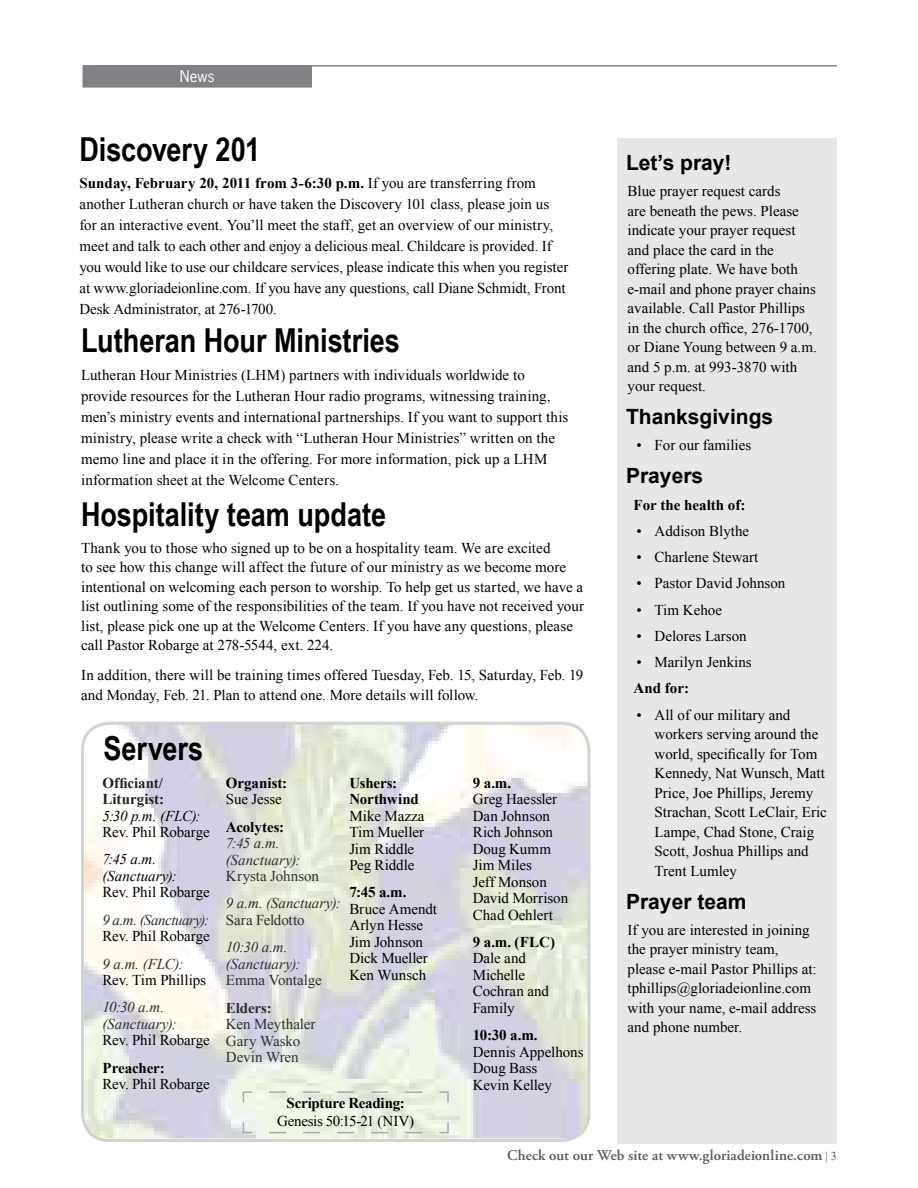
<style>
.page{position:relative;width:918px;height:1188px;background:#fff}
.page>*{position:absolute;margin:0;border:0;box-sizing:border-box;transform-origin:0 0}
.t1{font:700 33px "Arial Narrow";color:#000}
.t2{font:700 21px "Arial";color:#000}
.t3{font:15px/19.5px "Times New Roman";color:#000}
.t4{font:700 15px/16.5px "Times New Roman";letter-spacing:-.005em;color:#000}
.t5{font:italic 15px/16.5px "Times New Roman";color:#2e2e2f}
.t6{font:15px/16.5px "Times New Roman";letter-spacing:-.005em;color:#2e2e2f}
.t7{font:600 15px "Adobe Garamond Pro";letter-spacing:.005em;color:#58595b}
.t8{font:italic 15px/16.5px "Times New Roman";color:#000}
.t9{font:15px "Times New Roman";letter-spacing:-.02em;color:#000}
.t10{font:700 15px/16.5px "Times New Roman";color:#222223}
.t11{font:italic 15px "Times New Roman";letter-spacing:-.03em;color:#2e2e2f}
.t12{font:700 15px "Times New Roman";letter-spacing:-.01em;color:#2e2e2f}
.t13{font:15px "News Gothic Std";color:#fff}
.s1{font-weight:700}
.s2{font-family:"Times New Roman";font-weight:400;font-size:12px}
</style>
<div class="page">
<hr style="left:94px;top:65px;width:743px;height:2px;background:#808285">
<img style="left:82px;top:723px;width:505px;height:416px">
<div style="left:81px;top:722px;width:510px;height:420px;border:3px solid #d1d3d4;border-radius:27px"></div>
<div style="left:617px;top:138px;width:220px;height:1006px;background:#e6e7e8"></div>
<div style="left:83px;top:66px;width:228px;height:21px;background:#808285"></div>
<div style="left:82px;top:65px;width:230px;height:23px;border:2px solid #808285"></div>
<svg style="left:242px;top:1091px;width:208px;height:43px;background:#e8eee0"></svg>
<p class="t13" style="left:180px;top:67px;width:36px">News</p>
<h1 class="t1" style="left:80px;top:124px;width:182px">Discovery 201</h1>
<p class="t3" style="left:80px;top:173px;width:490px;line-height:21px"><span class="s1">Sunday, February 20, 2011 from 3-6:30 p.m.</span> If you are transferring from another Lutheran church or have taken the Discovery 101 class, please join us for an interactive event. You’ll meet the staff, get an overview of our ministry, meet and talk to each other and enjoy a delicious meal. Childcare is provided. If you would like to use our childcare services, please indicate this when you register at www.gloriadeionline.com. If you have any questions, call Diane Schmidt, Front Desk Administrator, at 276-1700.</p>
<h1 class="t1" style="left:81px;top:315px;width:321px">Lutheran Hour Ministries</h1>
<p class="t3" style="left:81px;top:364px;width:489px;line-height:21px">Lutheran Hour Ministries (LHM) partners with individuals worldwide to provide resources for the Lutheran Hour radio programs, witnessing training, men’s ministry events and international partnerships. If you want to support this ministry, please write a check with “Lutheran Hour Ministries” written on the memo line and place it in the offering. For more information, pick up a LHM information sheet at the Welcome Centers.</p>
<h1 class="t1" style="left:81px;top:490px;width:307px">Hospitality team update</h1>
<p class="t3" style="left:81px;top:538px;width:505px">Thank you to those who signed up to be on a hospitality team. We are excited<br>to see how this change will affect the future of our ministry as we become more intentional on welcoming each person to worship. To help get us started, we have a list outlining some of the responsibilities of the team. If you have not received your list, please pick one up at the Welcome Centers. If you have any questions, please call Pastor Robarge at 278-5544, ext. 224.</p>
<p class="t3" style="left:81px;top:665px;width:504px">In addition, there will be training times offered Tuesday, Feb. 15, Saturday, Feb. 19 and Monday, Feb. 21. Plan to attend one. More details will follow.</p>
<h1 class="t1" style="left:104px;top:724px;width:101px">Servers</h1>
<p class="t10" style="left:103px;top:774px;width:63px">Officiant/<br>Liturgist:</p>
<p class="t8" style="left:103px;top:807px;width:100px">5:30 p.m. (FLC):</p>
<p class="t3" style="left:103px;top:822px;width:109px">Rev. Phil Robarge</p>
<p class="t8" style="left:103px;top:851px;width:76px">7:45 a.m. (Sanctuary):</p>
<p class="t3" style="left:103px;top:882px;width:109px">Rev. Phil Robarge</p>
<p class="t11" style="left:103px;top:909px;width:108px">9 a.m. (Sanctuary):</p>
<p class="t3" style="left:103px;top:926px;width:109px">Rev. Phil Robarge</p>
<p class="t5" style="left:103px;top:955px;width:82px">9 a.m. (FLC):</p>
<p class="t3" style="left:103px;top:970px;width:105px">Rev. Tim Phillips</p>
<p class="t5" style="left:103px;top:999px;width:76px">10:30 a.m. (Sanctuary):</p>
<p class="t3" style="left:103px;top:1030px;width:109px">Rev. Phil Robarge</p>
<p class="t4" style="left:103px;top:1059px;width:64px">Preacher:</p>
<p class="t3" style="left:103px;top:1074px;width:109px">Rev. Phil Robarge</p>
<p class="t4" style="left:226px;top:774px;width:63px">Organist:</p>
<p class="t3" style="left:226px;top:789px;width:57px">Sue Jesse</p>
<p class="t4" style="left:226px;top:818px;width:60px">Acolytes:</p>
<p class="t5" style="left:226px;top:835px;width:76px">7:45 a.m. (Sanctuary):</p>
<p class="t6" style="left:226px;top:868px;width:95px">Krysta Johnson</p>
<p class="t5" style="left:226px;top:895px;width:116px">9 a.m. (Sanctuary):</p>
<p class="t6" style="left:226px;top:911px;width:80px">Sara Feldotto</p>
<p class="t5" style="left:226px;top:939px;width:76px">10:30 a.m. (Sanctuary):</p>
<p class="t6" style="left:226px;top:972px;width:97px">Emma Vontalge</p>
<p class="t12" style="left:226px;top:997px;width:47px">Elders:</p>
<p class="t6" style="left:226px;top:1016px;width:91px">Ken Meythaler<br>Gary Wasko<br>Devin Wren</p>
<p class="t4" style="left:349px;top:774px;width:71px">Ushers:<br>Northwind</p>
<p class="t3" style="left:349px;top:807px;width:77px;line-height:16.5px">Mike Mazza<br>Tim Mueller<br>Jim Riddle<br>Peg Riddle</p>
<p class="t4" style="left:349px;top:884px;width:59px">7:45 a.m.</p>
<p class="t3" style="left:349px;top:900px;width:89px;line-height:16.5px">Bruce Amendt<br>Arlyn Hesse<br>Jim Johnson<br>Dick Mueller<br>Ken Wunsch</p>
<p class="t4" style="left:287px;top:1095px;width:120px">Scripture Reading:</p>
<p class="t9" style="left:277px;top:1111px;width:138px">Genesis 50:15-21 (NIV)</p>
<p class="t4" style="left:473px;top:774px;width:40px">9 a.m.</p>
<p class="t3" style="left:473px;top:791px;width:97px;line-height:16.5px">Greg Haessler<br>Dan Johnson<br>Rich Johnson<br>Doug Kumm<br>Jim Miles<br>Jeff Monson<br>David Morrison<br>Chad Oehlert</p>
<p class="t4" style="left:473px;top:933px;width:84px">9 a.m. (FLC)</p>
<p class="t3" style="left:473px;top:950px;width:78px;line-height:16.5px">Dale and<br>Michelle<br>Cochran and<br>Family</p>
<p class="t4" style="left:473px;top:1027px;width:66px">10:30 a.m.</p>
<p class="t3" style="left:473px;top:1043px;width:112px;line-height:16.5px">Dennis Appelhons<br>Doug Bass<br>Kevin Kelley</p>
<h2 class="t2" style="left:626px;top:149px;width:107px">Let’s pray!</h2>
<p class="t3" style="left:628px;top:181px;width:191px">Blue prayer request cards<br>are beneath the pews. Please indicate your prayer request and place the card in the offering plate. We have both e-mail and phone prayer chains available. Call Pastor Phillips in the church office, 276-1700, or Diane Young between 9 a.m. and 5 p.m. at 993-3870 with your request.</p>
<h2 class="t2" style="left:626px;top:403px;width:149px">Thanksgivings</h2>
<p class="t3" style="left:637px;top:435px;width:116px">• For our families</p>
<h2 class="t2" style="left:626px;top:462px;width:79px">Prayers</h2>
<p class="t4" style="left:634px;top:496px;width:113px">For the health of:</p>
<p class="t3" style="left:637px;top:521px;width:114px">• Addison Blythe</p>
<p class="t3" style="left:637px;top:547px;width:123px">• Charlene Stewart</p>
<p class="t3" style="left:637px;top:573px;width:150px">• Pastor David Johnson</p>
<p class="t3" style="left:637px;top:600px;width:87px">• Tim Kehoe</p>
<p class="t3" style="left:637px;top:626px;width:112px">• Delores Larson</p>
<p class="t3" style="left:637px;top:652px;width:117px">• Marilyn Jenkins</p>
<p class="t4" style="left:634px;top:680px;width:57px">And for:</p>
<p class="t3" style="left:655px;top:705px;width:174px;text-indent:-18px">• All of our military and workers serving around the world, specifically for Tom<br>Kennedy, Nat Wunsch, Matt<br>Price, Joe Phillips, Jeremy<br>Strachan, Scott LeClair, Eric<br>Lampe, Chad Stone, Craig<br>Scott, Joshua Phillips and<br>Trent Lumley</p>
<h2 class="t2" style="left:626px;top:887px;width:122px">Prayer team</h2>
<p class="t3" style="left:628px;top:920px;width:191px">If you are interested in joining the prayer ministry team, please e-mail Pastor Phillips at: tphillips@gloriadeionline.com with your name, e-mail address and phone number.</p>
<p class="t7" style="left:507px;top:1147px;width:331px">Check out our Web site at www.gloriadeionline.com <span class="s2">| 3</span></p>
</div>
